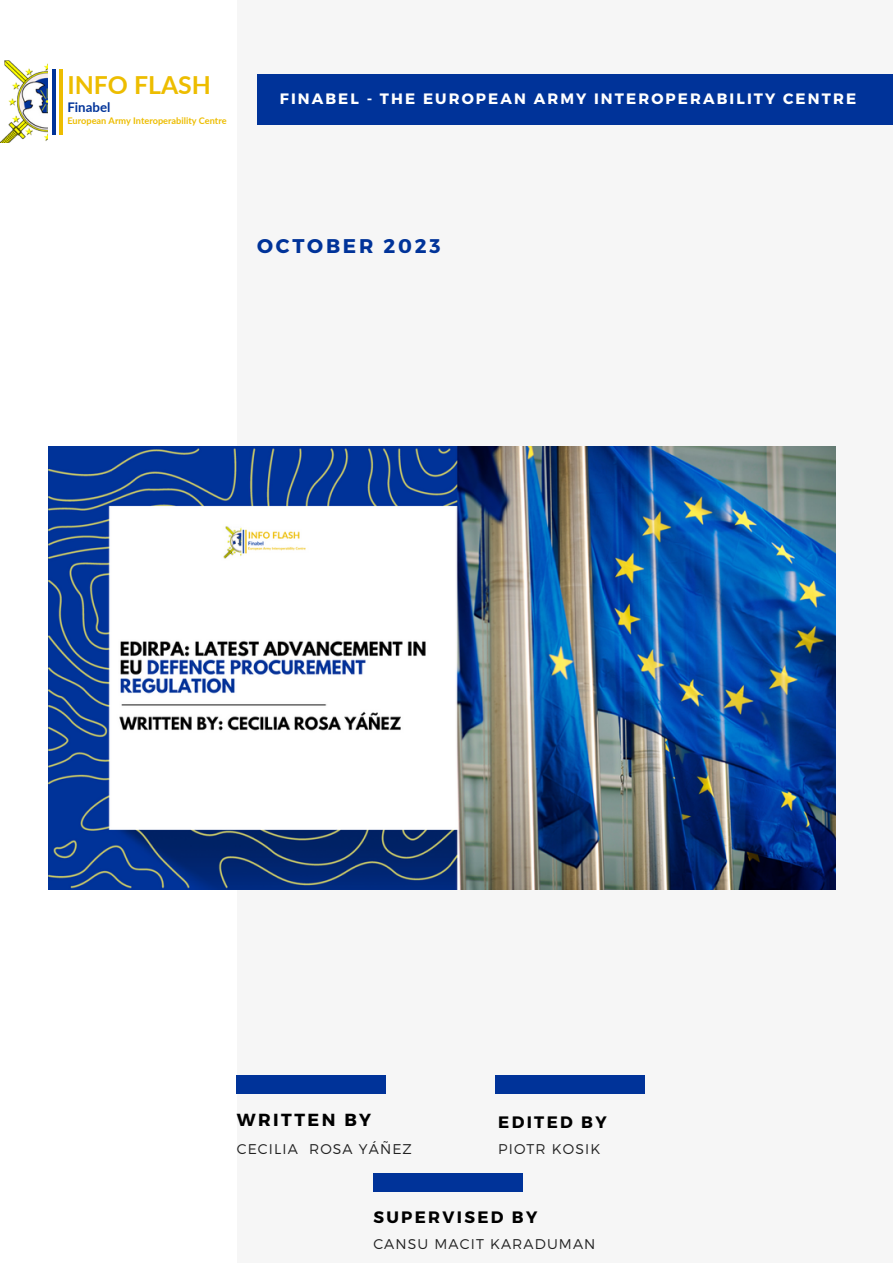
<style>
.page{position:relative;width:893px;height:1264px;background:#fff}
.page>*{position:absolute;margin:0;border:0;box-sizing:border-box;transform-origin:0 0}
.t1{font:700 24.9px "Lato";color:#edbd00}
.t2{font:700 19.8px "Montserrat";letter-spacing:.14em;color:#039}
.t3{font:700 17.55px "Montserrat";letter-spacing:.14em;color:#000}
.t4{font:700 16.5px "Montserrat";letter-spacing:.14em;color:#000}
.t5{font:700 15px "Montserrat";letter-spacing:.14em;color:#fff}
.t6{font:300 14.1px "Montserrat";letter-spacing:.08em;color:#222}
.t7{font:700 13.35px "Lato";color:#039}
.t8{font:700 9.15px "Lato";color:#edbd00}
</style>
<div class="page">
<div style="left:0;top:0;width:892px;height:1262px;background:#f6f6f6"></div>
<div style="left:0;top:0;width:236px;height:1262px;background:#fff"></div>
<div style="left:237px;top:1075px;width:149px;height:18px;background:#039"></div>
<div style="left:257px;top:74px;width:635px;height:51px;background:#039"></div>
<img style="left:0;top:60px;width:48px;height:83px">
<div style="left:16px;top:31px;width:64px;height:32px;background:#fff"></div>
<hr style="left:59px;top:69px;width:4px;height:66px;background:#edbd00">
<hr style="left:53px;top:69px;width:3px;height:66px;background:#039">
<div style="left:495px;top:1075px;width:149px;height:18px;background:#039"></div>
<div style="left:373px;top:1173px;width:149px;height:18px;background:#039"></div>
<img style="left:48px;top:446px;width:787px;height:443px">
<p class="t1" style="left:67px;top:69px;width:145px">INFO FLASH</p>
<p class="t8" style="left:67px;top:115px;width:161px">European Army Interoperability Centre</p>
<p class="t7" style="left:67px;top:99px;width:45px">Finabel</p>
<p class="t5" style="left:280px;top:89px;width:577px">FINABEL - THE EUROPEAN ARMY INTEROPERABILITY CENTRE</p>
<p class="t2" style="left:257px;top:233px;width:185px">OCTOBER 2023</p>
<p class="t3" style="left:237px;top:1108px;width:136px">WRITTEN BY</p>
<p class="t6" style="left:237px;top:1139px;width:177px">CECILIA ROSA YÁÑEZ</p>
<p class="t4" style="left:498px;top:1110px;width:110px">EDITED BY</p>
<p class="t6" style="left:498px;top:1140px;width:103px">PIOTR KOSIK</p>
<p class="t4" style="left:373px;top:1205px;width:165px">SUPERVISED BY</p>
<p class="t6" style="left:373px;top:1235px;width:224px">CANSU MACIT KARADUMAN</p>
</div>
